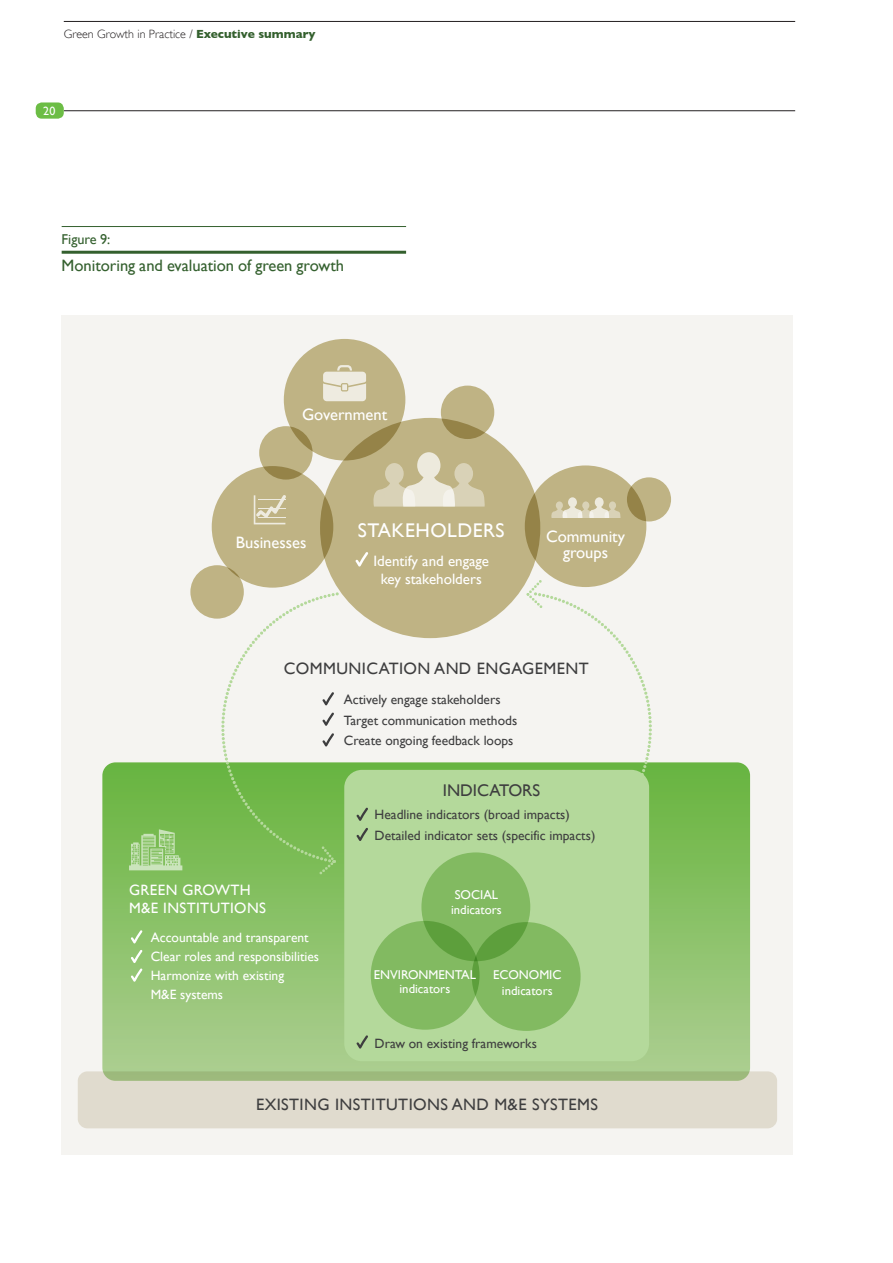
<style>
.page{position:relative;width:893px;height:1263px;background:#fff}
.page>*{position:absolute;margin:0;border:0;box-sizing:border-box;transform-origin:0 0}
.t1{font:19.8px "Gill Sans";letter-spacing:.025em;color:#fff}
.t2{font:16.95px "Gill Sans";color:#3e3e3f}
.t3{font:16.5px "Gill Sans";letter-spacing:.025em;color:#3e3e3f}
.Figure_title{font:16.5px "Gill Sans";color:#34602e}
.t4{font:16.5px/16.5px "Gill Sans";color:#fff;text-align:center}
.t5{font:15px/18px "Gill Sans";color:#fff;text-align:center}
.t6{font:15px/18px "Gill Sans";letter-spacing:.025em;color:#fff}
.Figure_number{font:14.25px "Gill Sans";color:#34602e}
.t7{font:13.5px/20.9px "Gill Sans";color:#3e3e3f}
.t8{font:13.5px/18.9px "Gill Sans";color:#fff}
.t9{font:12.75px/14.9px "Gill Sans";color:#fff;text-align:center}
.t10{font:300 12px "Gill Sans";color:#231f20}
.t11{font:12px "Gill Sans";color:#fff}
.s1{font-weight:700;color:#34602e}
</style>
<div class="page">
<hr style="left:64px;top:21px;width:731px;height:1px;background:#231f20">
<hr style="left:64px;top:110px;width:731px;height:1px;background:#231f20">
<div style="left:36px;top:102px;width:28px;height:17px;background:#6cbd45;border-radius:6px"></div>
<div style="left:62px;top:315px;width:731px;height:839px;background:#f5f4f1"></div>
<div style="left:78px;top:1071px;width:699px;height:57px;background:#e0dbce;border-radius:10px"></div>
<svg style="left:102px;top:762px;width:648px;height:319px;background:#8ec26d"></svg>
<svg style="left:129px;top:829px;width:53px;height:41px;background:#9fce84"></svg>
<svg style="left:131px;top:930px;width:11px;height:13px"></svg>
<svg style="left:131px;top:950px;width:11px;height:32px"></svg>
<svg style="left:221px;top:592px;width:118px;height:282px"></svg>
<svg style="left:526px;top:580px;width:126px;height:284px"></svg>
<div style="left:320px;top:418px;width:220px;height:220px;background:#bfb384;border-radius:50%"></div>
<svg style="left:212px;top:466px;width:121px;height:122px;background:#bdb081"></svg>
<div style="left:190px;top:565px;width:54px;height:54px;background:#bfb384;border-radius:50%"></div>
<div style="left:627px;top:477px;width:44px;height:44px;background:#bfb384;border-radius:50%"></div>
<svg style="left:441px;top:386px;width:53px;height:53px;background:#b5a877"></svg>
<svg style="left:259px;top:426px;width:54px;height:54px;background:#b8ab7b"></svg>
<svg style="left:525px;top:465px;width:121px;height:122px;background:#baae7e"></svg>
<svg style="left:284px;top:339px;width:121px;height:121px;background:#bbae7e"></svg>
<svg style="left:373px;top:452px;width:112px;height:55px"></svg>
<svg style="left:551px;top:497px;width:69px;height:21px"></svg>
<svg style="left:323px;top:365px;width:43px;height:36px;background:#e3decb"></svg>
<svg style="left:254px;top:495px;width:32px;height:29px"></svg>
<svg style="left:355px;top:552px;width:13px;height:14px"></svg>
<div style="left:344px;top:770px;width:305px;height:291px;background:#b4d99b;border-radius:18px"></div>
<div style="left:371px;top:921px;width:109px;height:109px;background:#82ba61;border-radius:50%"></div>
<div style="left:472px;top:922px;width:109px;height:109px;background:#82ba61;border-radius:50%"></div>
<svg style="left:421px;top:852px;width:109px;height:109px;background:#7ab459"></svg>
<svg style="left:356px;top:807px;width:12px;height:14px"></svg>
<svg style="left:356px;top:828px;width:12px;height:13px"></svg>
<svg style="left:356px;top:1035px;width:12px;height:13px"></svg>
<hr style="left:62px;top:226px;width:344px;height:1px;background:#34602e">
<hr style="left:62px;top:251px;width:344px;height:3px;background:#34602e">
<p class="t10" style="left:64px;top:25px;width:253px">Green Growth in Practice / <span class="s1">Executive summary</span></p>
<p class="t11" style="left:43px;top:104px;width:14px">20</p>
<p class="Figure_number" style="left:62px;top:231px;width:50px">Figure 9:</p>
<p class="Figure_title" style="left:62px;top:255px;width:284px">Monitoring and evaluation of green growth</p>
<p class="t4" style="left:302px;top:406px;width:87px">Government</p>
<p class="t1" style="left:358px;top:519px;width:148px">STAKEHOLDERS</p>
<p class="t4" style="left:236px;top:534px;width:72px">Businesses</p>
<p class="t4" style="left:546px;top:528px;width:80px">Community groups</p>
<p class="t5" style="left:373px;top:552px;width:117px">Identify and engage key stakeholders</p>
<p class="t3" style="left:284px;top:659px;width:306px">COMMUNICATION AND ENGAGEMENT</p>
<p class="t7" style="left:344px;top:689px;width:175px">Actively engage stakeholders<br>Target communication methods<br>Create ongoing feedback loops</p>
<p class="t2" style="left:443px;top:781px;width:99px">INDICATORS</p>
<p class="t6" style="left:129px;top:881px;width:138px">GREEN GROWTH<br>M&amp;E INSTITUTIONS</p>
<p class="t8" style="left:151px;top:927px;width:170px">Accountable and transparent<br>Clear roles and responsibilities<br>Harmonize with existing<br>M&amp;E systems</p>
<p class="t7" style="left:375px;top:804px;width:222px">Headline indicators (broad impacts)<br>Detailed indicator sets (specific impacts)</p>
<p class="t9" style="left:451px;top:887px;width:52px;text-align:left">SOCIAL indicators</p>
<p class="t9" style="left:374px;top:967px;width:104px">ENVIRONMENTAL indicators</p>
<p class="t9" style="left:493px;top:966px;width:70px;line-height:16.2px">ECONOMIC indicators</p>
<p class="t7" style="left:375px;top:1032px;width:164px">Draw on existing frameworks</p>
<p class="t3" style="left:256px;top:1095px;width:343px">EXISTING INSTITUTIONS AND M&amp;E SYSTEMS</p>
</div>
